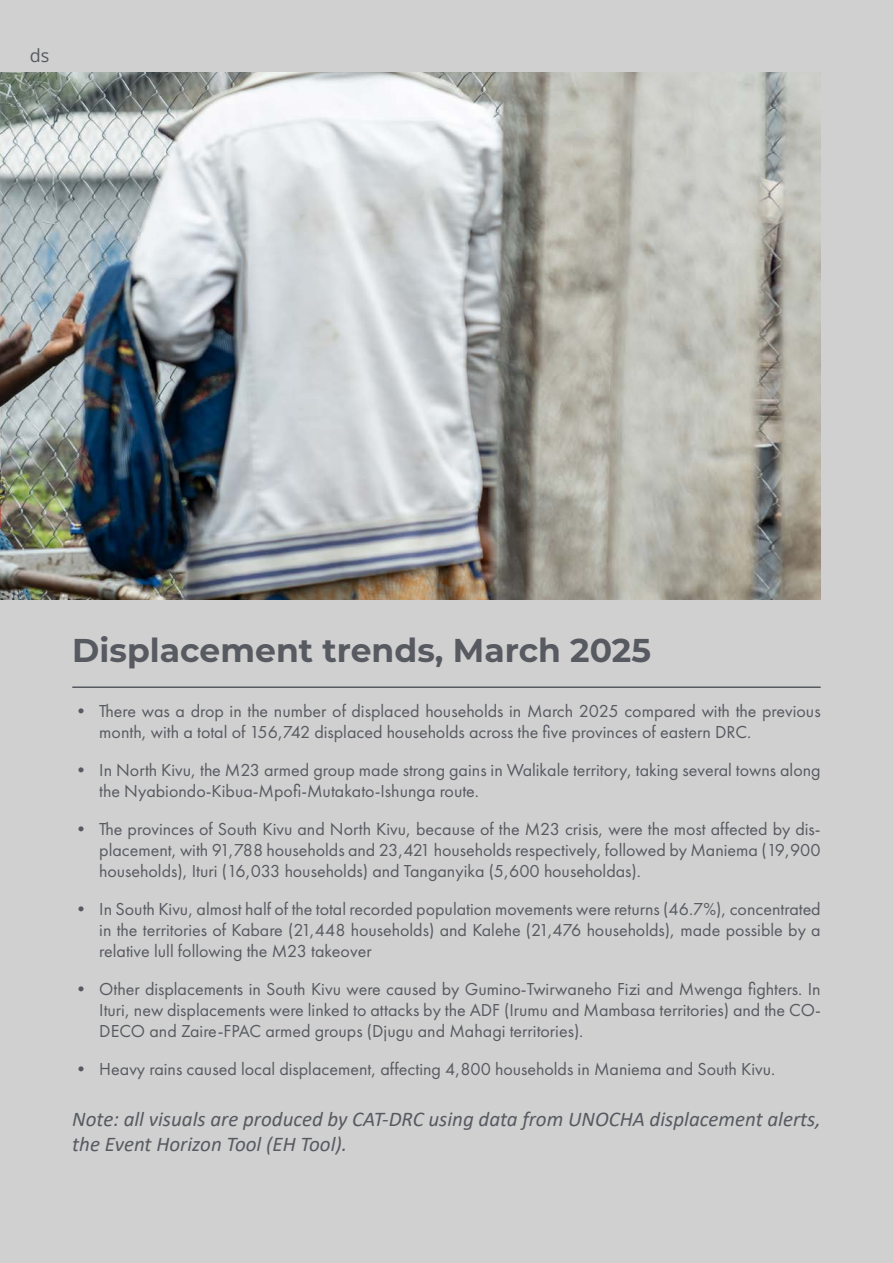
<style>
.page{position:relative;width:893px;height:1263px;background:#d0d0d0}
.page>*{position:absolute;margin:0;border:0;box-sizing:border-box;transform-origin:0 0}
.t1{font:700 33px "Montserrat";color:#575a60}
.t2{font:italic 21px/25.2px "Calibri";color:#575a60}
.t3{font:18px/21px "Futura PT";color:#575a60;text-align:justify}
.t4{font:18px "Open Sans";color:#575a60}
</style>
<div class="page">
<hr style="left:72px;top:686px;width:749px;height:2px;background:#575a60">
<img style="left:0;top:72px;width:821px;height:528px">
<p class="t4" style="left:30px;top:43px;width:21px">ds</p>
<h1 class="t1" style="left:72px;top:626px;width:580px">Displacement trends, March 2025</h1>
<p class="t3" style="left:99px;top:700px;width:723px;text-indent:-27px">• There was a drop in the number of displaced households in March 2025 compared with the previous month, with a total of 156,742 displaced households across the five provinces of eastern DRC.</p>
<p class="t3" style="left:99px;top:759px;width:723px;text-indent:-27px">• In North Kivu, the M23 armed group made strong gains in Walikale territory, taking several towns along the Nyabiondo-Kibua-Mpofi-Mutakato-Ishunga route.</p>
<p class="t3" style="left:99px;top:818px;width:723px;text-indent:-27px">• The provinces of South Kivu and North Kivu, because of the M23 crisis, were the most affected by dis&shy;placement, with 91,788 households and 23,421 households respectively, followed by Maniema (19,900 households), Ituri (16,033 households) and Tanganyika (5,600 householdas).</p>
<p class="t3" style="left:99px;top:898px;width:723px;text-indent:-27px">• In South Kivu, almost half of the total recorded population movements were returns (46.7%), concentrated in the territories of Kabare (21,448 households) and Kalehe (21,476 households), made possible by a relative lull following the M23 takeover</p>
<p class="t3" style="left:99px;top:978px;width:723px;text-indent:-27px">• Other displacements in South Kivu were caused by Gumino-Twirwaneho Fizi and Mwenga fighters. In Ituri, new displacements were linked to attacks by the ADF (Irumu and Mambasa territories) and the CO-DECO and Zaire-FPAC armed groups (Djugu and Mahagi territories).</p>
<p class="t3" style="left:72px;top:1058px;width:704px">• Heavy rains caused local displacement, affecting 4,800 households in Maniema and South Kivu.</p>
<p class="t2" style="left:72px;top:1105px;width:750px">Note: all visuals are produced by CAT-DRC using data from UNOCHA displacement alerts, the Event Horizon Tool (EH Tool).</p>
</div>
